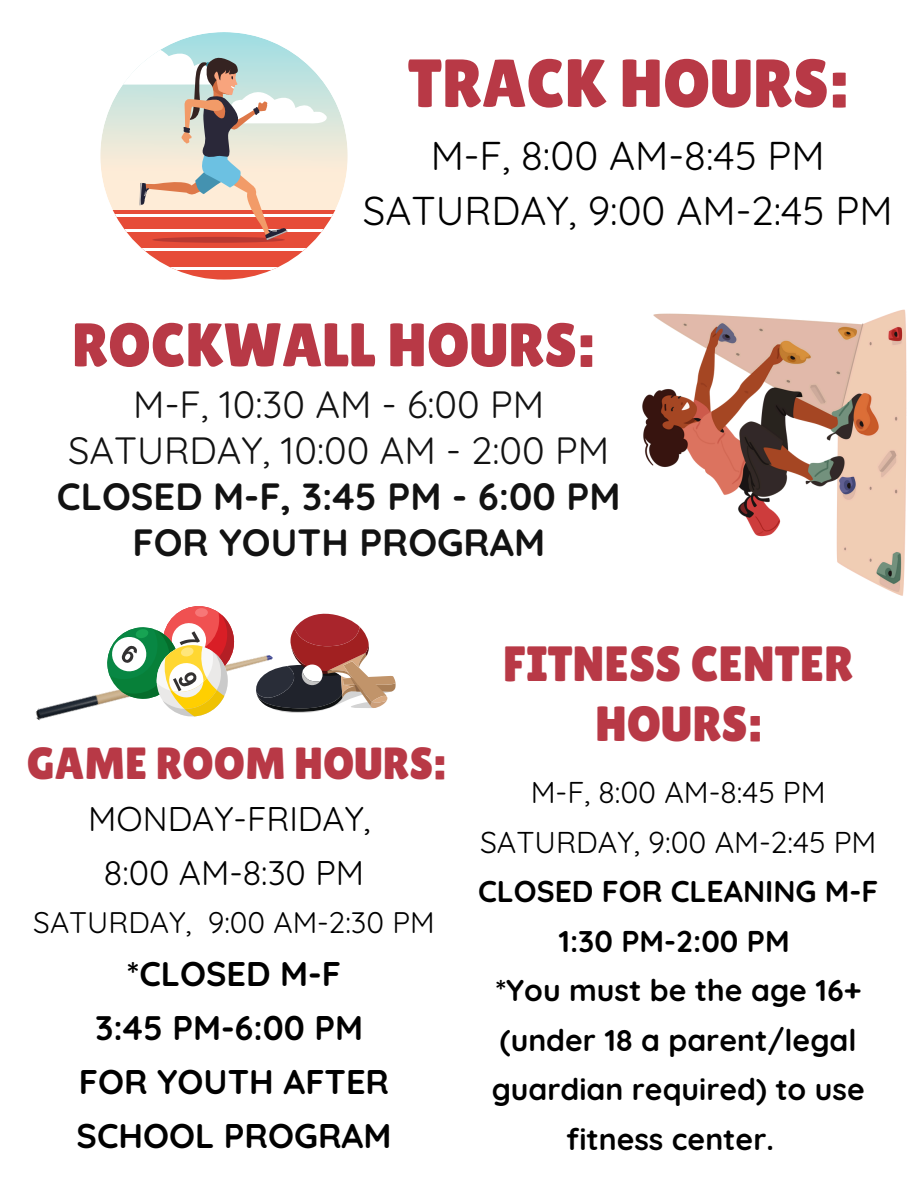
<style>
.page{position:relative;width:918px;height:1188px;background:#fff}
.page>*{position:absolute;margin:0;border:0;box-sizing:border-box;transform-origin:0 0}
.t1{font:67.8px "Lilita One";color:#b83946}
.t2{font:61.5px "Lilita One";color:#b83946}
.t3{font:49.5px/59.7px "Lilita One";color:#b83946;text-align:center}
.t4{font:45px "Lilita One";color:#b83946}
.t5{font:40.2px/55.3px "Quicksand";color:#000;text-align:center}
.t6{font:37.95px/46px "Quicksand";color:#121212;text-align:center}
.t7{font:700 34.2px/54px "Quicksand";color:#000;text-align:center}
.t8{font:34.2px/54px "Quicksand";color:#000;text-align:center}
.t9{font:700 30.15px/49.5px "Quicksand";color:#000;text-align:center}
.t10{font:30.15px "Quicksand";color:#000}
.t11{font:29.7px "Quicksand";color:#000}
.s1{font-weight:700}
</style>
<div class="page">
<svg style="left:187px;top:32px;width:74px;height:6px"></svg>
<svg style="left:112px;top:210px;width:224px;height:70px;fill:#e64c38"></svg>
<svg style="left:112px;top:274px;width:81px;height:6px"></svg>
<hr style="left:100px;top:267px;width:248px;height:3px;background:#fff">
<hr style="left:100px;top:248px;width:248px;height:3px;background:#fff">
<hr style="left:100px;top:229px;width:248px;height:3px;background:#fff">
<hr style="left:100px;top:214px;width:248px;height:3px;background:#fff">
<div style="left:152px;top:237px;width:133px;height:6px;background:#b83932;border-radius:50%"></div>
<svg style="left:113px;top:47px;width:214px;height:193px"></svg>
<img style="left:642px;top:309px;width:265px;height:287px">
<img style="left:35px;top:641px;width:219px;height:80px">
<svg style="left:106px;top:606px;width:128px;height:110px"></svg>
<svg style="left:254px;top:613px;width:142px;height:100px"></svg>
<p class="t1" style="left:408px;top:44px;width:441px">TRACK HOURS:</p>
<p class="t5" style="left:363px;top:127px;width:531px">M-F, 8:00 AM-8:45 PM<br>SATURDAY, 9:00 AM-2:45 PM</p>
<p class="t2" style="left:72px;top:310px;width:524px">ROCKWALL HOURS:</p>
<p class="t6" style="left:57px;top:381px;width:565px">M-F, 10:30 AM - 6:00 PM<br>SATURDAY, 10:00 AM - 2:00 PM<br><span class="s1">CLOSED M-F, 3:45 PM - 6:00 PM<br>FOR YOUTH PROGRAM</span></p>
<p class="t4" style="left:27px;top:737px;width:420px">GAME ROOM HOURS:</p>
<h1 class="t8" style="left:88px;top:791px;width:284px">MONDAY-FRIDAY,<br>8:00 AM-8:30 PM</h1>
<h1 class="t11" style="left:33px;top:903px;width:403px">SATURDAY, 9:00 AM-2:30 PM</h1>
<h1 class="t7" style="left:77px;top:946px;width:316px">*CLOSED M-F<br>3:45 PM-6:00 PM<br>FOR YOUTH AFTER<br>SCHOOL PROGRAM</h1>
<h3 class="t3" style="left:503px;top:634px;width:352px">FITNESS CENTER<br>HOURS:</h3>
<h3 class="t10" style="left:531px;top:773px;width:297px">M-F, 8:00 AM-8:45 PM</h3>
<p class="t10" style="left:480px;top:822px;width:398px">SATURDAY, 9:00 AM-2:45 PM</p>
<h2 class="t9" style="left:478px;top:866px;width:402px">CLOSED FOR CLEANING M-F</h2>
<h2 class="t9" style="left:558px;top:915px;width:233px">1:30 PM-2:00 PM</h2>
<p class="t9" style="left:492px;top:965px;width:375px">*You must be the age 16+ (under 18 a parent/legal guardian required) to use fitness center.</p>
</div>
